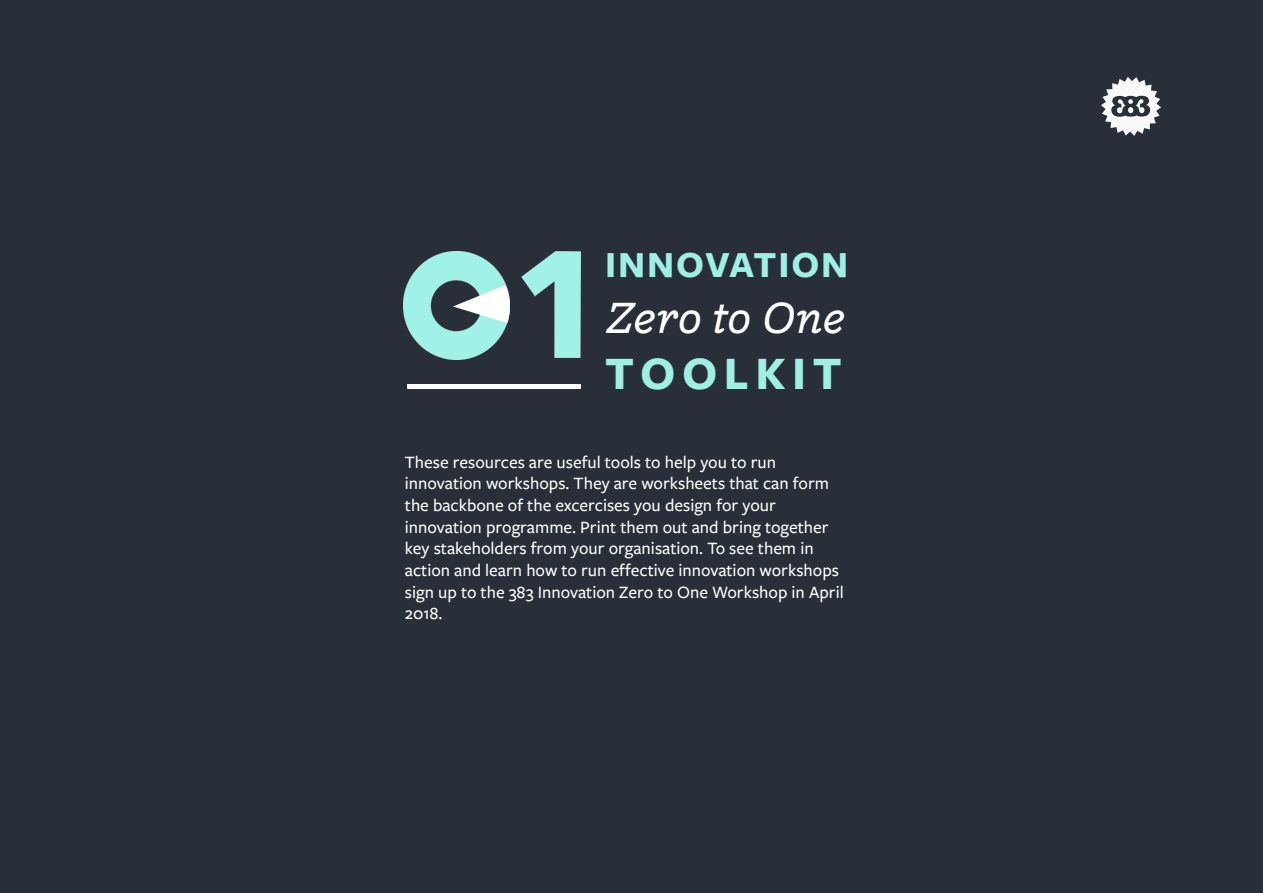
<style>
.page{position:relative;width:1263px;height:893px;background:#fff}
.page>*{position:absolute;margin:0;border:0;box-sizing:border-box;transform-origin:0 0}
.t1{font:italic 500 48.3px "Freight Macro Pro";color:#fff}
.t2{font:700 48.3px "Freight Sans Pro";letter-spacing:.135em;color:#9eefe4}
.t3{font:700 38.25px "Freight Sans Pro";letter-spacing:.05em;color:#9eefe4}
.t4{font:500 18px/21.6px "Freight Sans Pro";color:#fff}
</style>
<div class="page">
<div style="left:0;top:0;width:1263px;height:892px;background:#282f39"></div>
<hr style="left:407px;top:384px;width:173px;height:4px;background:#fff">
<img style="left:521px;top:252px;width:60px;height:106px">
<img style="left:403px;top:252px;width:105px;height:107px">
<img style="left:454px;top:285px;width:56px;height:38px">
<svg style="left:1101px;top:77px;width:60px;height:59px"></svg>
<h2 class="t3" style="left:605px;top:238px;width:245px">INNOVATION</h2>
<h1 class="t1" style="left:608px;top:283px;width:240px">Zero to One</h1>
<h1 class="t2" style="left:605px;top:340px;width:238px">TOOLKIT</h1>
<p class="t4" style="left:405px;top:450px;width:440px">These resources are useful tools to help you to run innovation workshops. They are worksheets that can form the backbone of the excercises you design for your innovation programme. Print them out and bring together key stakeholders from your organisation. To see them in action and learn how to run effective innovation workshops sign up to the 383 Innovation Zero to One Workshop in April 2018.</p>
</div>
